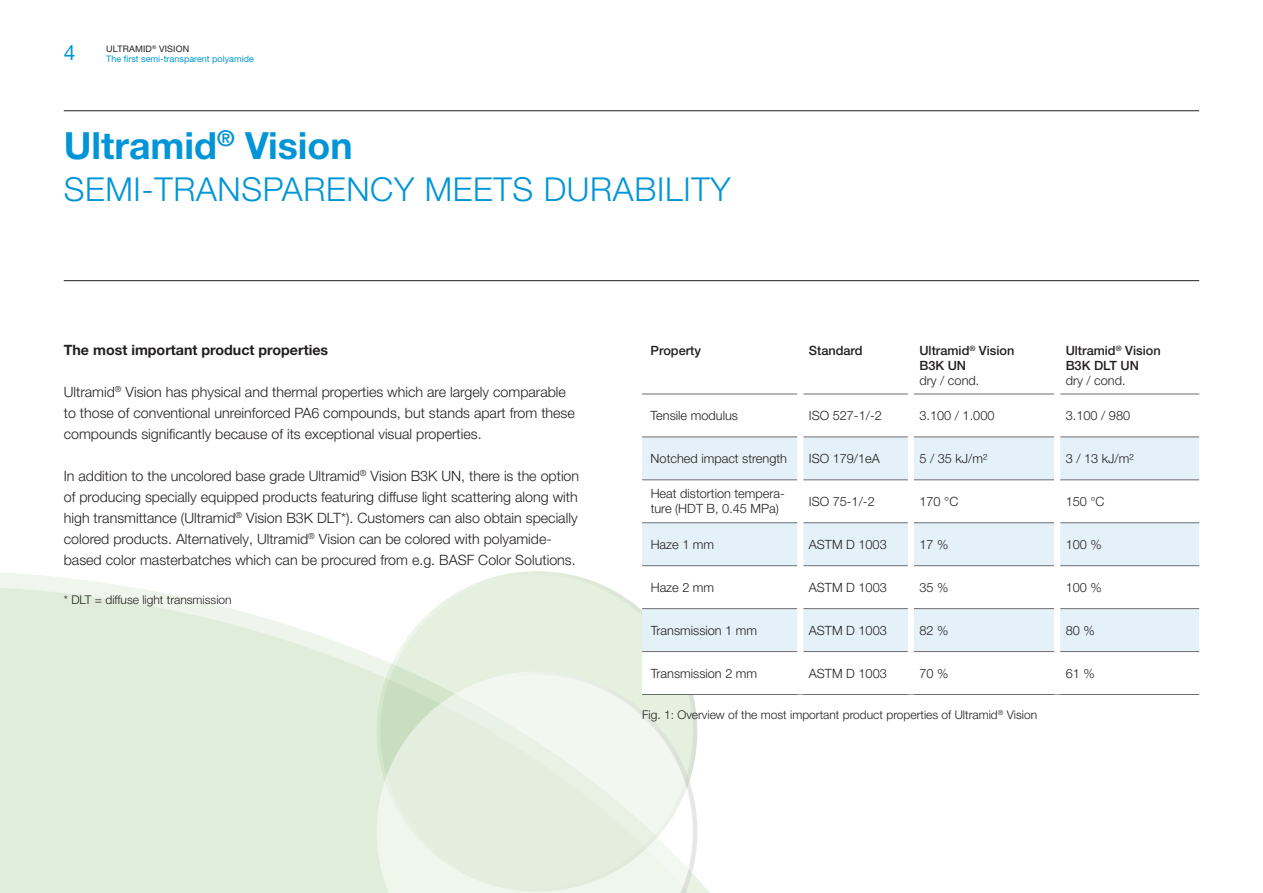
<style>
.page{position:relative;width:1263px;height:893px;background:#fff}
.page>*{position:absolute;margin:0;border:0;box-sizing:border-box;transform-origin:0 0}
.t1{font:700 37.5px "Helvetica Neue LT Pro";color:#0195d7}
.t2{font:300 33px "Helvetica Neue LT Pro";letter-spacing:.02em;color:#0195d7}
.t3{font:21px "Helvetica Neue LT Pro";color:#0195d7}
.t4{font:300 14.25px/21px "Helvetica Neue LT Pro";color:#231f20}
.t5{font:700 14.25px "Helvetica Neue LT Pro";color:#231f20}
.t6{font:300 12.75px/15px "Helvetica Neue LT Pro";color:#231f20}
.t7{font:500 12.75px/15px "Helvetica Neue LT Pro";color:#231f20}
.t8{font:300 12px "Helvetica Neue LT Pro";color:#231f20}
.t9{font:9px/10.5px "Helvetica Neue LT Pro";color:#0297d3}
.s1{color:#231f20}
</style>
<div class="page">
<hr style="left:64px;top:110px;width:1135px;height:1px;background:#231f20">
<hr style="left:64px;top:280px;width:1135px;height:1px;background:#231f20">
<div style="left:0;top:565px;width:722px;height:328px;background:#fff;opacity:.6"></div>
<div style="left:375px;top:571px;width:160px;height:322px;background:#fff;opacity:.6"></div>
<div style="left:488px;top:571px;width:210px;height:322px;background:#231f20;opacity:.3"></div>
<div style="left:375px;top:671px;width:160px;height:222px;background:#fff;opacity:.6"></div>
<div style="left:488px;top:671px;width:210px;height:222px;background:#231f20;opacity:.5"></div>
<svg style="left:642px;top:436px;width:557px;height:258px"></svg>
<svg style="left:642px;top:438px;width:557px;height:213px;fill:#e5f1f8"></svg>
<hr style="left:642px;top:394px;width:155px;height:1px;background:#6c6d70">
<hr style="left:803px;top:394px;width:105px;height:1px;background:#6c6d70">
<hr style="left:914px;top:394px;width:140px;height:1px;background:#6c6d70">
<hr style="left:1060px;top:394px;width:139px;height:1px;background:#6c6d70">
<hr style="left:642px;top:437px;width:155px;height:1px;background:#6c6d70">
<hr style="left:803px;top:437px;width:105px;height:1px;background:#6c6d70">
<hr style="left:914px;top:437px;width:140px;height:1px;background:#6c6d70">
<hr style="left:1060px;top:437px;width:139px;height:1px;background:#6c6d70">
<hr style="left:642px;top:480px;width:155px;height:1px;background:#6c6d70">
<hr style="left:803px;top:480px;width:105px;height:1px;background:#6c6d70">
<hr style="left:914px;top:480px;width:140px;height:1px;background:#6c6d70">
<hr style="left:1060px;top:480px;width:139px;height:1px;background:#6c6d70">
<hr style="left:642px;top:522px;width:155px;height:1px;background:#6c6d70">
<hr style="left:803px;top:522px;width:105px;height:1px;background:#6c6d70">
<hr style="left:914px;top:522px;width:140px;height:1px;background:#6c6d70">
<hr style="left:1060px;top:522px;width:139px;height:1px;background:#6c6d70">
<hr style="left:642px;top:565px;width:155px;height:1px;background:#6c6d70">
<hr style="left:803px;top:565px;width:105px;height:1px;background:#6c6d70">
<hr style="left:914px;top:565px;width:140px;height:1px;background:#6c6d70">
<hr style="left:1060px;top:565px;width:139px;height:1px;background:#6c6d70">
<hr style="left:642px;top:608px;width:155px;height:1px;background:#6c6d70">
<hr style="left:803px;top:608px;width:105px;height:1px;background:#6c6d70">
<hr style="left:914px;top:608px;width:140px;height:1px;background:#6c6d70">
<hr style="left:1060px;top:608px;width:139px;height:1px;background:#6c6d70">
<hr style="left:642px;top:651px;width:155px;height:1px;background:#6c6d70">
<hr style="left:803px;top:651px;width:105px;height:1px;background:#6c6d70">
<hr style="left:914px;top:651px;width:140px;height:1px;background:#6c6d70">
<hr style="left:1060px;top:651px;width:139px;height:1px;background:#6c6d70">
<hr style="left:642px;top:694px;width:158px;height:1px;background:#6c6d70">
<hr style="left:800px;top:694px;width:111px;height:1px;background:#6c6d70">
<hr style="left:911px;top:694px;width:146px;height:1px;background:#6c6d70">
<hr style="left:1057px;top:694px;width:142px;height:1px;background:#6c6d70">
<div style="left:797px;top:394px;width:6px;height:43px;background:#fff"></div>
<div style="left:908px;top:394px;width:6px;height:43px;background:#fff"></div>
<div style="left:1054px;top:394px;width:6px;height:43px;background:#fff"></div>
<div style="left:797px;top:437px;width:6px;height:43px;background:#fff"></div>
<div style="left:908px;top:437px;width:6px;height:43px;background:#fff"></div>
<div style="left:1054px;top:437px;width:6px;height:43px;background:#fff"></div>
<div style="left:797px;top:480px;width:6px;height:43px;background:#fff"></div>
<div style="left:908px;top:480px;width:6px;height:43px;background:#fff"></div>
<div style="left:1054px;top:480px;width:6px;height:43px;background:#fff"></div>
<div style="left:797px;top:523px;width:6px;height:43px;background:#fff"></div>
<div style="left:908px;top:523px;width:6px;height:43px;background:#fff"></div>
<div style="left:1054px;top:523px;width:6px;height:43px;background:#fff"></div>
<div style="left:797px;top:566px;width:6px;height:43px;background:#fff"></div>
<div style="left:908px;top:566px;width:6px;height:43px;background:#fff"></div>
<div style="left:1054px;top:566px;width:6px;height:43px;background:#fff"></div>
<div style="left:797px;top:609px;width:6px;height:43px;background:#fff"></div>
<div style="left:908px;top:609px;width:6px;height:43px;background:#fff"></div>
<div style="left:1054px;top:609px;width:6px;height:43px;background:#fff"></div>
<div style="left:797px;top:652px;width:6px;height:42px;background:#fff"></div>
<div style="left:908px;top:652px;width:6px;height:42px;background:#fff"></div>
<div style="left:1054px;top:652px;width:6px;height:42px;background:#fff"></div>
<h3 class="t3" style="left:64px;top:40px;width:13px">4</h3>
<p class="t9" style="left:106px;top:43px;width:149px"><span class="s1">ULTRAMID</span><sup>®</sup> <span class="s1">VISION<br></span>The first semi-transparent polyamide</p>
<h1 class="t1" style="left:64px;top:122px;width:290px">Ultramid<sup>®</sup> Vision</h1>
<h2 class="t2" style="left:64px;top:169px;width:668px">SEMI-TRANSPARENCY MEETS DURABILITY</h2>
<p class="t5" style="left:64px;top:341px;width:266px">The most important product properties</p>
<p class="t4" style="left:64px;top:381px;width:513px">Ultramid<sup>®</sup> Vision has physical and thermal properties which are largely comparable to those of conventional unreinforced PA6 compounds, but stands apart from these compounds significantly because of its exceptional visual properties.</p>
<p class="t4" style="left:64px;top:465px;width:517px">In addition to the uncolored base grade Ultramid<sup>®</sup> Vision B3K UN, there is the option of producing specially equipped products featuring diffuse light scattering along with high transmittance (Ultramid<sup>®</sup> Vision B3K DLT*). Customers can also obtain specially colored products. Alternatively, Ultramid<sup>®</sup> Vision can be colored with polyamide&shy;based color masterbatches which can be procured from e.g. BASF Color Solutions.</p>
<p class="t8" style="left:64px;top:592px;width:169px">* DLT = diffuse light transmission</p>
<p class="t7" style="left:651px;top:343px;width:52px">Property</p>
<p class="t7" style="left:809px;top:343px;width:55px">Standard</p>
<p class="t7" style="left:919px;top:343px;width:97px">Ultramid<sup>®</sup> Vision<br>B3K UN</p>
<p class="t6" style="left:919px;top:373px;width:61px">dry / cond.</p>
<p class="t7" style="left:1066px;top:343px;width:97px">Ultramid<sup>®</sup> Vision<br>B3K DLT UN</p>
<p class="t6" style="left:1066px;top:373px;width:61px">dry / cond.</p>
<p class="t6" style="left:651px;top:408px;width:89px">Tensile modulus</p>
<p class="t6" style="left:809px;top:408px;width:74px">ISO 527-1/-2</p>
<p class="t6" style="left:919px;top:408px;width:77px">3.100 / 1.000</p>
<p class="t6" style="left:1066px;top:408px;width:66px">3.100 / 980</p>
<p class="t6" style="left:651px;top:451px;width:138px">Notched impact strength</p>
<p class="t6" style="left:809px;top:451px;width:73px">ISO 179/1eA</p>
<p class="t6" style="left:919px;top:451px;width:70px">5 / 35 kJ/m²</p>
<p class="t6" style="left:1066px;top:451px;width:70px">3 / 13 kJ/m²</p>
<p class="t6" style="left:651px;top:486px;width:136px">Heat distortion tempera&shy;ture (HDT B, 0.45 MPa)</p>
<p class="t6" style="left:809px;top:494px;width:67px">ISO 75-1/-2</p>
<p class="t6" style="left:919px;top:494px;width:40px">170 °C</p>
<p class="t6" style="left:1066px;top:494px;width:40px">150 °C</p>
<p class="t6" style="left:651px;top:536px;width:65px">Haze 1 mm</p>
<p class="t6" style="left:809px;top:536px;width:79px">ASTM D 1003</p>
<p class="t6" style="left:919px;top:536px;width:31px">17 %</p>
<p class="t6" style="left:1066px;top:536px;width:38px">100 %</p>
<p class="t6" style="left:651px;top:579px;width:65px">Haze 2 mm</p>
<p class="t6" style="left:809px;top:579px;width:79px">ASTM D 1003</p>
<p class="t6" style="left:919px;top:579px;width:31px">35 %</p>
<p class="t6" style="left:1066px;top:579px;width:38px">100 %</p>
<p class="t6" style="left:651px;top:622px;width:108px">Transmission 1 mm</p>
<p class="t6" style="left:809px;top:622px;width:79px">ASTM D 1003</p>
<p class="t6" style="left:919px;top:622px;width:31px">82 %</p>
<p class="t6" style="left:1066px;top:622px;width:31px">80 %</p>
<p class="t6" style="left:651px;top:665px;width:108px">Transmission 2 mm</p>
<p class="t6" style="left:809px;top:665px;width:79px">ASTM D 1003</p>
<p class="t6" style="left:919px;top:665px;width:31px">70 %</p>
<p class="t6" style="left:1066px;top:665px;width:31px">61 %</p>
<p class="t8" style="left:642px;top:707px;width:397px">Fig. 1: Overview of the most important product properties of Ultramid<sup>®</sup> Vision</p>
</div>
